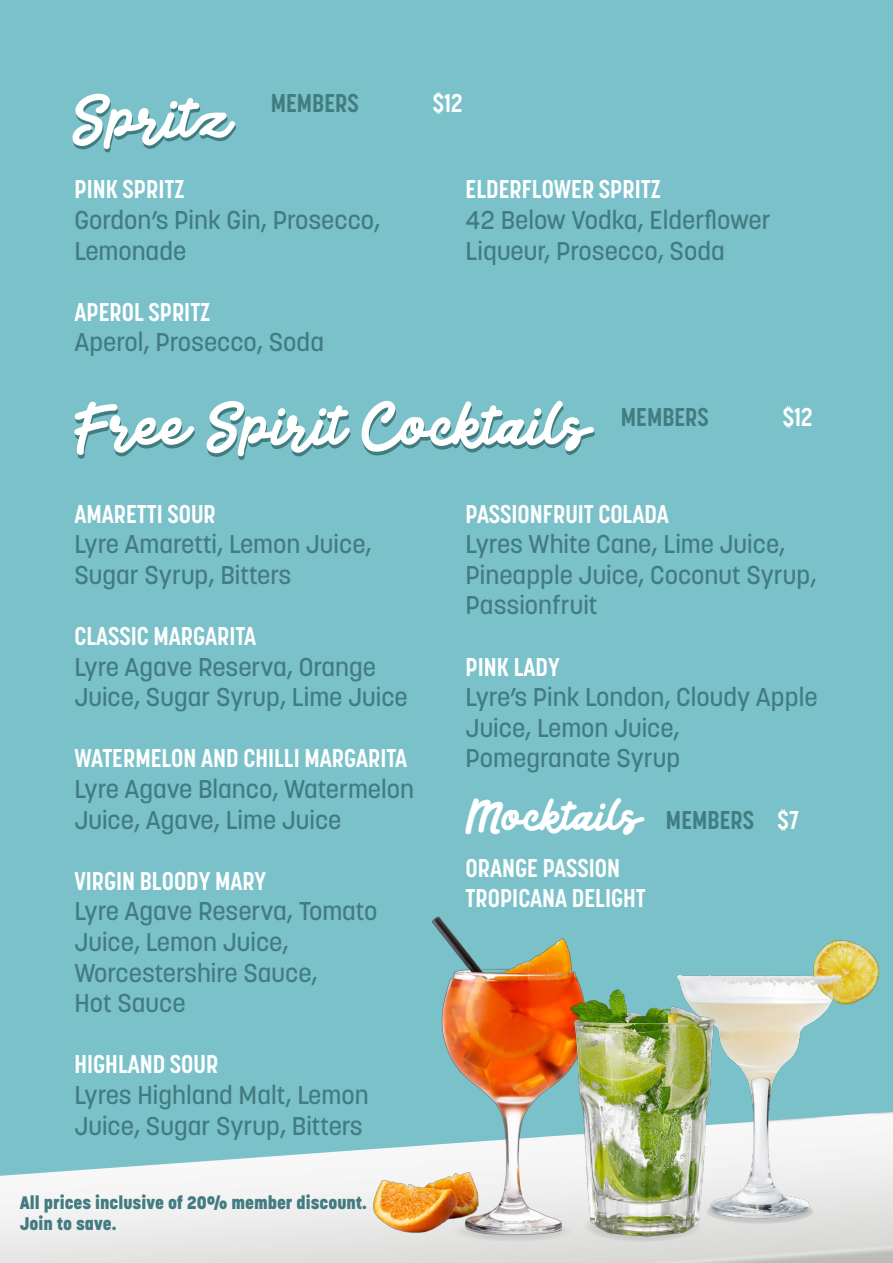
<style>
.page{position:relative;width:893px;height:1263px;background:#fff}
.page>*{position:absolute;margin:0;border:0;box-sizing:border-box;transform-origin:0 0}
.t1{font:57px "Jocky Starline";color:#fff}
.t2{font:42px "Jocky Starline";color:#fff}
.t3{font:500 25.5px/30.6px "Korolev";color:#427b80}
.t4{font:700 25.5px "Korolev Condensed";color:#fff}
.t5{font:700 25.5px "Korolev Condensed";color:#417d80}
.t6{font:800 18px "Korolev";color:#427b80}
.s1{font-family:"Korolev Condensed";font-weight:700;font-size:25.5px;color:#417d80}
.s2{font-family:"Korolev Condensed";font-weight:700;font-size:25.5px}
</style>
<div class="page">
<div style="left:0;top:0;width:893px;height:1112px;background:#7ac1ca"></div>
<div style="left:453px;top:1221px;width:120px;height:21px;background:#d7d7d5;border-radius:50%"></div>
<img style="left:367px;top:913px;width:231px;height:327px">
<div style="left:584px;top:1210px;width:116px;height:32px;background:#d3d3d1;border-radius:50%"></div>
<svg style="left:706px;top:1199px;width:108px;height:25px"></svg>
<img style="left:669px;top:931px;width:215px;height:289px">
<img style="left:565px;top:983px;width:154px;height:257px">
<p class="t1" style="left:72px;top:92px;width:160px">Spritz</p>
<p class="t5" style="left:271px;top:88px;width:90px">MEMBERS</p>
<p class="t4" style="left:433px;top:88px;width:32px">$12</p>
<p class="t4" style="left:74px;top:174px;width:111px">PINK SPRITZ</p>
<p class="t3" style="left:74px;top:205px;width:308px">Gordon’s Pink Gin, Prosecco,<br>Lemonade</p>
<p class="t4" style="left:74px;top:297px;width:137px">APEROL SPRITZ</p>
<p class="t3" style="left:74px;top:327px;width:251px">Aperol, Prosecco, Soda</p>
<p class="t4" style="left:466px;top:174px;width:197px">ELDERFLOWER SPRITZ</p>
<p class="t3" style="left:466px;top:205px;width:307px">42 Below Vodka, Elderflower</p>
<p class="t3" style="left:466px;top:235px;width:261px">Liqueur, Prosecco, Soda</p>
<p class="t1" style="left:74px;top:400px;width:517px">Free Spirit Cocktails</p>
<p class="t5" style="left:621px;top:402px;width:90px">MEMBERS</p>
<p class="t4" style="left:783px;top:402px;width:32px">$12</p>
<p class="t4" style="left:74px;top:499px;width:143px">AMARETTI SOUR</p>
<p class="t3" style="left:74px;top:529px;width:299px">Lyre Amaretti, Lemon Juice,<br>Sugar Syrup, Bitters</p>
<p class="t4" style="left:74px;top:621px;width:183px">CLASSIC MARGARITA</p>
<p class="t3" style="left:74px;top:651px;width:335px">Lyre Agave Reserva, Orange<br>Juice, Sugar Syrup, Lime Juice</p>
<p class="t4" style="left:74px;top:743px;width:334px">WATERMELON AND CHILLI MARGARITA</p>
<p class="t3" style="left:74px;top:774px;width:341px">Lyre Agave Blanco, Watermelon<br>Juice, Agave, Lime Juice</p>
<p class="t4" style="left:74px;top:866px;width:193px">VIRGIN BLOODY MARY</p>
<p class="t3" style="left:74px;top:896px;width:304px">Lyre Agave Reserva, Tomato<br>Juice, Lemon Juice,</p>
<p class="t3" style="left:74px;top:957px;width:245px">Worcestershire Sauce,</p>
<p class="t3" style="left:74px;top:988px;width:113px">Hot Sauce</p>
<p class="t4" style="left:74px;top:1049px;width:145px">HIGHLAND SOUR</p>
<p class="t3" style="left:74px;top:1080px;width:296px">Lyres Highland Malt, Lemon<br>Juice, Sugar Syrup, Bitters</p>
<p class="t6" style="left:20px;top:1191px;width:349px">All prices inclusive of 20% member discount.</p>
<p class="t6" style="left:20px;top:1212px;width:98px">Join to save.</p>
<p class="t4" style="left:466px;top:499px;width:205px">PASSIONFRUIT COLADA</p>
<p class="t3" style="left:466px;top:529px;width:352px">Lyres White Cane, Lime Juice,<br>Pineapple Juice, Coconut Syrup,<br>Passionfruit</p>
<p class="t4" style="left:466px;top:652px;width:96px">PINK LADY</p>
<p class="t3" style="left:466px;top:682px;width:353px">Lyre’s Pink London, Cloudy Apple<br>Juice, Lemon Juice,</p>
<p class="t3" style="left:466px;top:743px;width:216px">Pomegranate Syrup</p>
<p class="t2" style="left:466px;top:797px;width:335px">Mocktails <span class="s1">MEMBERS</span> <span class="s2">$7</span></p>
<p class="t4" style="left:466px;top:853px;width:156px">ORANGE PASSION</p>
<p class="t4" style="left:466px;top:883px;width:182px">TROPICANA DELIGHT</p>
</div>
